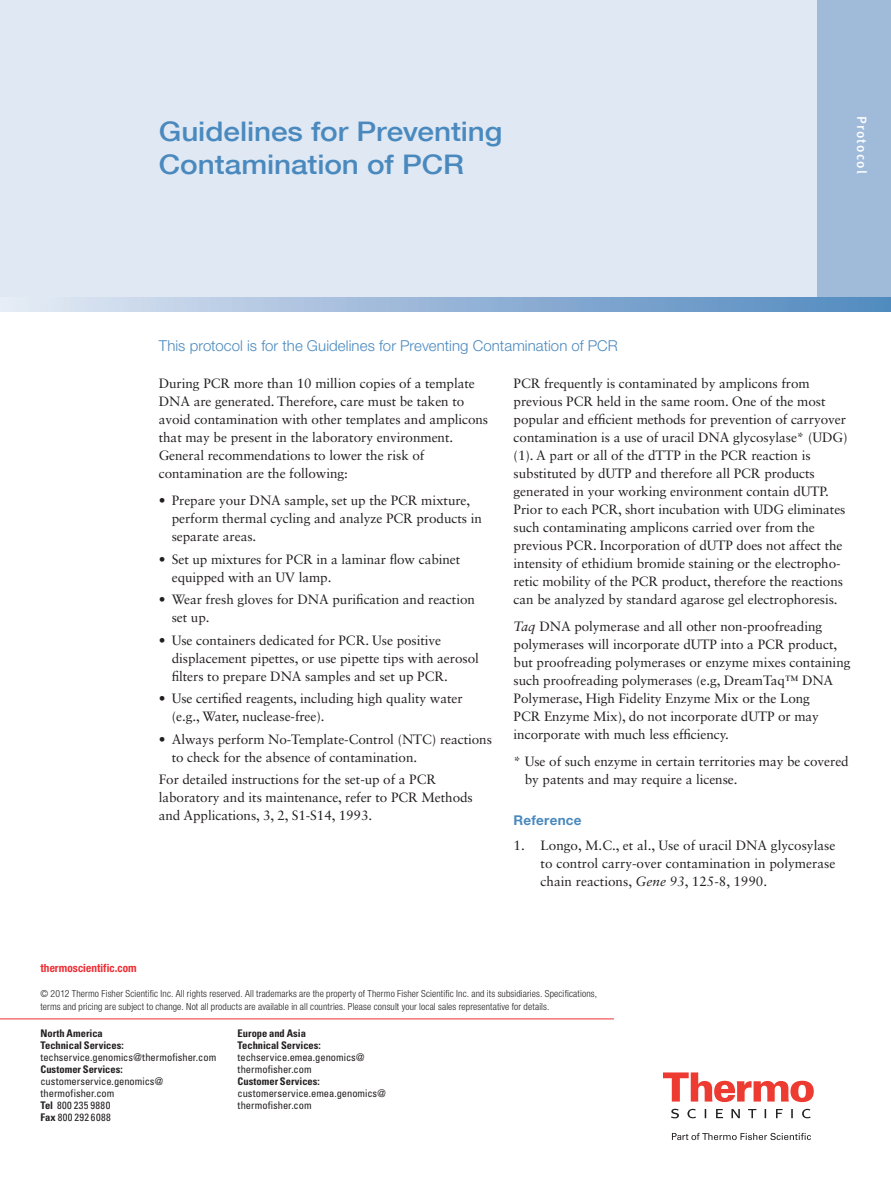
<style>
.page{position:relative;width:891px;height:1188px;background:#fff}
.page>*{position:absolute;margin:0;border:0;box-sizing:border-box;transform-origin:0 0}
.t1{font:500 27px/33px "Helvetica Neue LT Com";letter-spacing:-.005em;color:#4a89be;scale:1.1 1}
.Headline_2_BLUE{font:300 15px "Helvetica Neue LT Std";letter-spacing:.005em;color:#4a89be}
.Body_copy{font:13.5px/18px "Sabon LT Std";letter-spacing:-.005em;color:#231f20}
.Headline_2_BLUE-2{font:700 13.5px "Helvetica Neue LT Std";letter-spacing:.015em;color:#4a89be}
.t2{font:500 13.5px "Meta OT";letter-spacing:.095em;color:#fff}
.t3{font:700 condensed 11.25px "Helvetica Neue LT Std";letter-spacing:.01em;color:#ee2d33}
.t4{font:condensed 10.5px/12px "Univers LT Std";color:#231f20}
.t5{font:700 condensed 10.5px/12px "Univers LT Std";color:#231f20}
.t6{font:300 condensed 9.75px/12.8px "Helvetica Neue LT Std";letter-spacing:.015em;color:#231f20}
.s1{font-style:italic}
.s2{font-weight:700}
</style>
<div class="page">
<div style="left:0;top:0;width:891px;height:303px;background:#dfe8f3"></div>
<div style="left:817px;top:0;width:74px;height:303px;background:#a0bada"></div>
<svg style="left:0;top:297px;width:891px;height:15px;background:#98b7d8"></svg>
<hr style="left:0;top:1019px;width:614px;height:1px;background:#ee2d33">
<svg style="left:663px;top:1072px;width:151px;height:30px"></svg>
<svg style="left:671px;top:1109px;width:140px;height:9px"></svg>
<svg style="left:672px;top:1133px;width:139px;height:7px"></svg>
<p class="t1" style="left:159px;top:114px;width:314px">Guidelines for Preventing<br>Contamination of PCR</p>
<p class="Headline_2_BLUE" style="left:159px;top:336px;width:461px">This protocol is for the Guidelines for Preventing Contamination of PCR</p>
<p class="t2" style="left:870px;top:116px;width:60px;rotate:90deg">Protocol</p>
<p class="Body_copy" style="left:159px;top:374px;width:331px">During PCR more than 10 million copies of a template DNA are generated. Therefore, care must be taken to avoid contamination with other templates and amplicons that may be present in the laboratory environment.<br>General recommendations to lower the risk of contamination are the following:</p>
<p class="Body_copy" style="left:172px;top:491px;width:312px;text-indent:-13px">• Prepare your DNA sample, set up the PCR mixture, perform thermal cycling and analyze PCR products in separate areas.</p>
<p class="Body_copy" style="left:172px;top:550px;width:290px;text-indent:-13px">• Set up mixtures for PCR in a laminar flow cabinet equipped with an UV lamp.</p>
<p class="Body_copy" style="left:172px;top:590px;width:305px;text-indent:-13px">• Wear fresh gloves for DNA purification and reaction set up.</p>
<p class="Body_copy" style="left:172px;top:631px;width:309px;text-indent:-13px">• Use containers dedicated for PCR. Use positive displacement pipettes, or use pipette tips with aerosol filters to prepare DNA samples and set up PCR.</p>
<p class="Body_copy" style="left:172px;top:689px;width:292px;text-indent:-13px">• Use certified reagents, including high quality water (e.g., Water, nuclease-free).</p>
<p class="Body_copy" style="left:172px;top:730px;width:322px;text-indent:-13px">• Always perform No-Template-Control (NTC) reactions to check for the absence of contamination.</p>
<p class="Body_copy" style="left:159px;top:770px;width:316px">For detailed instructions for the set-up of a PCR laboratory and its maintenance, refer to PCR Methods and Applications, 3, 2, S1-S14, 1993.</p>
<p class="Body_copy" style="left:514px;top:374px;width:335px">PCR frequently is contaminated by amplicons from previous PCR held in the same room. One of the most popular and efficient methods for prevention of carryover contamination is a use of uracil DNA glycosylase* (UDG) (1). A part or all of the dTTP in the PCR reaction is substituted by dUTP and therefore all PCR products generated in your working environment contain dUTP.<br>Prior to each PCR, short incubation with UDG eliminates such contaminating amplicons carried over from the previous PCR. Incorporation of dUTP does not affect the intensity of ethidium bromide staining or the electropho&shy;retic mobility of the PCR product, therefore the reactions can be analyzed by standard agarose gel electrophoresis.</p>
<p class="Body_copy" style="left:514px;top:617px;width:338px"><span class="s1">Taq</span> DNA polymerase and all other non-proofreading polymerases will incorporate dUTP into a PCR product, but proofreading polymerases or enzyme mixes containing such proofreading polymerases (e.g, DreamTaq™ DNA Polymerase, High Fidelity Enzyme Mix or the Long<br>PCR Enzyme Mix), do not incorporate dUTP or may incorporate with much less efficiency.</p>
<p class="Body_copy" style="left:525px;top:752px;width:326px;text-indent:-11px">* Use of such enzyme in certain territories may be covered by patents and may require a license.</p>
<p class="Headline_2_BLUE-2" style="left:514px;top:812px;width:70px">Reference</p>
<p class="Body_copy" style="left:541px;top:836px;width:296px;text-align:justify;text-indent:-27px">1. Longo, M.C., et al., Use of uracil DNA glycosylase to control carry-over contamination in polymerase chain reactions, <span class="s1">Gene 93</span>, 125-8, 1990.</p>
<p class="t3" style="left:40px;top:962px;width:98px">thermoscientific.com</p>
<p class="t6" style="left:40px;top:987px;width:558px">© 2012 Thermo Fisher Scientific Inc. All rights reserved. All trademarks are the property of Thermo Fisher Scientific Inc. and its subsidiaries. Specifications, terms and pricing are subject to change. Not all products are available in all countries. Please consult your local sales representative for details.</p>
<p class="t5" style="left:40px;top:1027px;width:85px">North America<br>Technical Services:</p>
<p class="t4" style="left:40px;top:1051px;width:177px">techservice.genomics@thermofisher.com</p>
<p class="t5" style="left:40px;top:1063px;width:84px">Customer Services:</p>
<p class="t4" style="left:40px;top:1075px;width:124px">customerservice.genomics@ thermofisher.com<br><span class="s2">Tel</span> 800 235 9880<br><span class="s2">Fax</span> 800 292 6088</p>
<p class="t5" style="left:238px;top:1027px;width:85px">Europe and Asia<br>Technical Services:</p>
<p class="t4" style="left:238px;top:1051px;width:128px">techservice.emea.genomics@ thermofisher.com</p>
<p class="t5" style="left:238px;top:1075px;width:84px">Customer Services:</p>
<p class="t4" style="left:238px;top:1087px;width:150px">customerservice.emea.genomics@ thermofisher.com</p>
</div>
